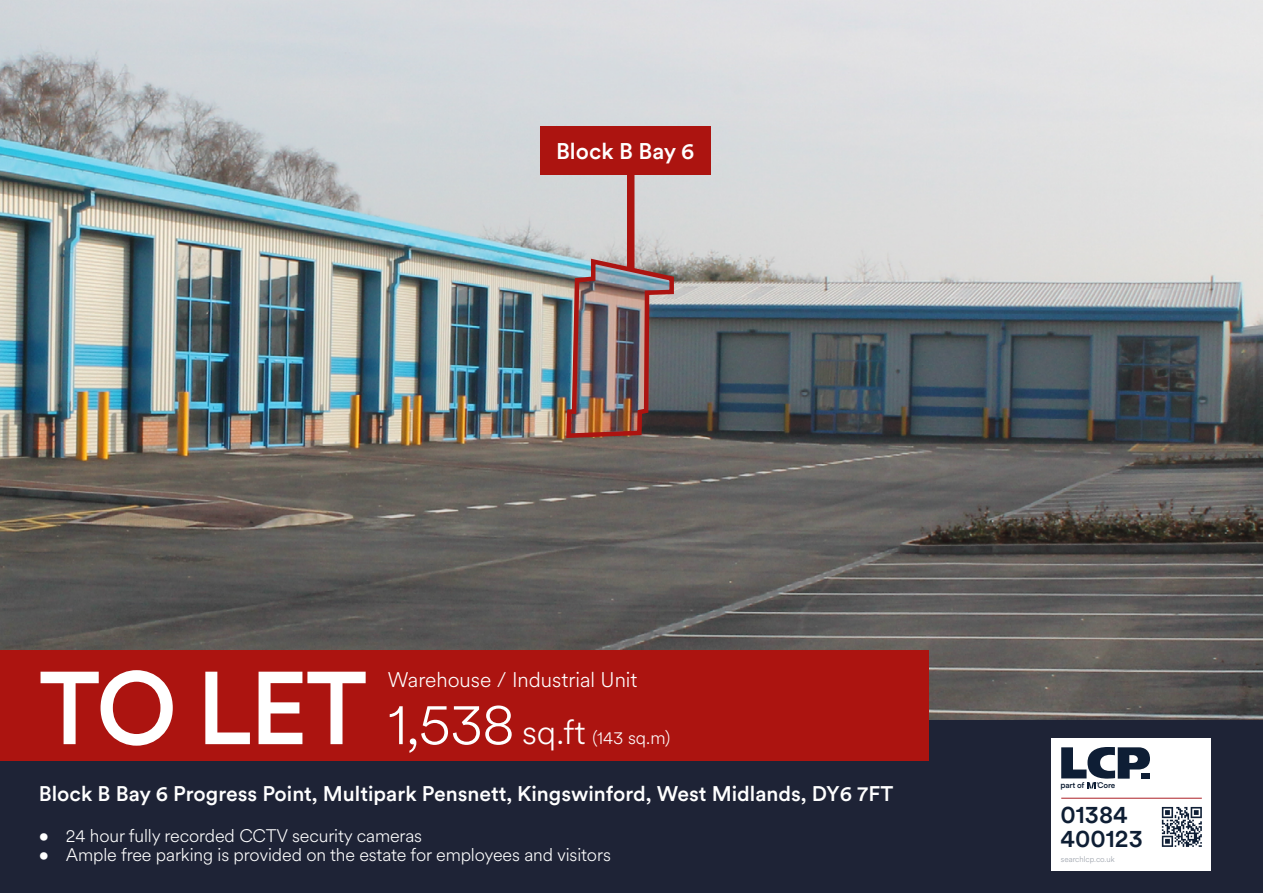
<style>
.page{position:relative;width:1263px;height:893px;background:#fff}
.page>*{position:absolute;margin:0;border:0;box-sizing:border-box;transform-origin:0 0}
.t1{font:500 102.3px "Circular XX";color:#fff}
.t2{font:500 24.75px/23.9px "Circular XX";color:#0e1e34}
.t3{font:500 22.5px "Circular XX";color:#fff}
.t4{font:500 21px "Circular XX";color:#fff}
.t5{font:300 21px "Circular XX";color:#fff}
.t6{font:300 18px "Circular XX";letter-spacing:-.01em;color:#fff}
.t7{font:300 8.1px "Circular XX";color:#979da7}
.t8{font:500 8.1px "Circular XX";letter-spacing:-.02em;color:#0e1e34}
.s1{font-size:58.5px}
.s2{font-size:33.9px}
.s3{font-size:8.55px}
</style>
<div class="page">
<img style="left:0;top:0;width:1263px;height:721px">
<div style="left:0;top:721px;width:1263px;height:172px;background:#1e2336"></div>
<div style="left:1051px;top:738px;width:159px;height:133px;background:#fff"></div>
<hr style="left:1061px;top:798px;width:141px;height:1px;background:#ac1f25">
<svg style="left:1061px;top:747px;width:89px;height:41px"></svg>
<svg style="left:1162px;top:807px;width:40px;height:40px"></svg>
<div style="left:0;top:650px;width:928px;height:111px;background:#ac1410"></div>
<div style="left:627px;top:132px;width:7px;height:138px;background:#ac1410"></div>
<div style="left:540px;top:127px;width:170px;height:48px;background:#ac1410"></div>
<img style="left:564px;top:256px;width:112px;height:184px">
<p class="t3" style="left:556px;top:136px;width:140px">Block B Bay 6</p>
<h1 class="t1" style="left:39px;top:639px;width:330px">TO LET</h1>
<p class="t5" style="left:388px;top:665px;width:251px">Warehouse / Industrial Unit</p>
<p class="t6" style="left:388px;top:726px;width:284px"><span class="s1">1,538</span> <span class="s2">sq.ft</span> (143 sq.m)</p>
<p class="t4" style="left:39px;top:779px;width:856px">Block B Bay 6 Progress Point, Multipark Pensnett, Kingswinford, West Midlands, DY6 7FT</p>
<p class="t6" style="left:39px;top:823px;width:385px">• 24 hour fully recorded CCTV security cameras</p>
<p class="t6" style="left:39px;top:843px;width:574px">• Ample free parking is provided on the estate for employees and visitors</p>
<p class="t8" style="left:1061px;top:780px;width:25px"><span class="s3">p</span>art of</p>
<p class="t8" style="left:1098px;top:780px;width:19px">Core</p>
<h2 class="t2" style="left:1060px;top:801px;width:84px">01384<br>400123</h2>
<p class="t7" style="left:1061px;top:853px;width:55px">searchlcp.co.uk</p>
</div>
